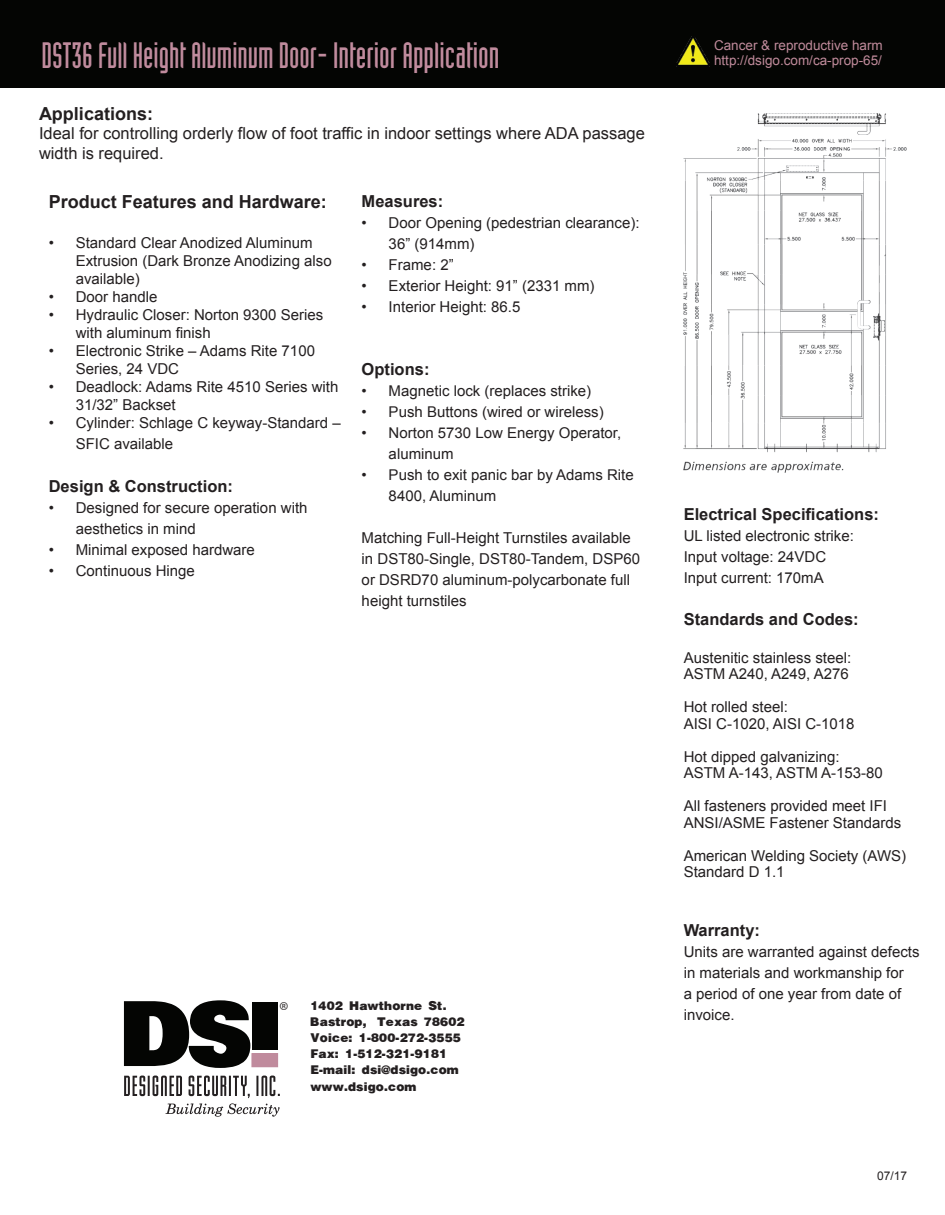
<style>
.page{position:relative;width:945px;height:1215px;background:#fff}
.page>*{position:absolute;margin:0;border:0;box-sizing:border-box;transform-origin:0 0}
.t1{font:36px "Industria LT Std Solid";color:#c08b9d}
.t2{font:700 18px "Arial";color:#231f20}
.t3{font:17.4px "Myriad";color:#231f20}
.t4{font:16.5px/19.8px "Arial";color:#231f20}
.t5{font:700 16.5px "Arial";color:#231f20}
.t6{font:15px/21px "Arial";color:#231f20}
.t7{font:14.85px/21px "Arial";color:#231f20}
.t8{font:900 13.5px/16.2px "Helvetica";color:#231f20}
.t9{font:13.5px/15px "Arial";color:#c08b9b}
.t10{font:12px "Arial";color:#231f20}
</style>
<div class="page">
<div style="left:0;top:0;width:945px;height:87px;background:#040503"></div>
<div style="left:252px;top:1054px;width:26px;height:13px;background:#c08b9d"></div>
<div style="left:252px;top:1053px;width:26px;height:14px;border:1px solid #c08b9d"></div>
<div style="left:252px;top:1002px;width:26px;height:47px;background:#040503"></div>
<svg style="left:124px;top:1000px;width:126px;height:68px"></svg>
<svg style="left:124px;top:1076px;width:156px;height:41px"></svg>
<img style="left:683px;top:113px;width:224px;height:360px">
<img style="left:677px;top:37px;width:32px;height:28px">
<h1 class="t1" style="left:41px;top:35px;width:460px">DST36 Full Height Aluminum Door- Interior Application</h1>
<p class="t2" style="left:39px;top:101px;width:116px">Applications:</p>
<p class="t4" style="left:39px;top:124px;width:607px">Ideal for controlling orderly flow of foot traffic in indoor settings where ADA passage width is required.</p>
<p class="t2" style="left:49px;top:190px;width:280px">Product Features and Hardware:</p>
<p class="t6" style="left:76px;top:234px;width:257px;line-height:18px;text-indent:-27px">• Standard Clear Anodized Aluminum<br>Extrusion (Dark Bronze Anodizing also available)</p>
<p class="t6" style="left:49px;top:286px;width:110px">• Door handle</p>
<p class="t6" style="left:76px;top:306px;width:249px;line-height:18px;text-indent:-27px">• Hydraulic Closer: Norton 9300 Series with aluminum finish</p>
<p class="t6" style="left:76px;top:342px;width:241px;line-height:18px;text-indent:-27px">• Electronic Strike – Adams Rite 7100<br>Series, 24 VDC</p>
<p class="t6" style="left:76px;top:378px;width:264px;line-height:18px;text-indent:-27px">• Deadlock: Adams Rite 4510 Series with<br>31/32” Backset</p>
<p class="t6" style="left:76px;top:412px;width:267px;line-height:21.6px;text-indent:-27px">• Cylinder: Schlage C keyway-Standard –<br>SFIC available</p>
<p class="t5" style="left:49px;top:475px;width:186px">Design &amp; Construction:</p>
<p class="t6" style="left:76px;top:497px;width:233px;text-indent:-27px">• Designed for secure operation with aesthetics in mind</p>
<p class="t6" style="left:49px;top:539px;width:208px">• Minimal exposed hardware</p>
<p class="t6" style="left:49px;top:560px;width:148px">• Continuous Hinge</p>
<p class="t5" style="left:362px;top:190px;width:83px">Measures:</p>
<p class="t6" style="left:389px;top:212px;width:252px;text-indent:-27px">• Door Opening (pedestrian clearance):<br>36” (914mm)</p>
<p class="t6" style="left:362px;top:254px;width:94px">• Frame: 2”</p>
<p class="t6" style="left:362px;top:275px;width:234px">• Exterior Height: 91” (2331 mm)</p>
<p class="t6" style="left:362px;top:296px;width:160px">• Interior Height: 86.5</p>
<p class="t5" style="left:362px;top:358px;width:69px">Options:</p>
<p class="t7" style="left:362px;top:380px;width:231px">• Magnetic lock (replaces strike)</p>
<p class="t7" style="left:362px;top:401px;width:244px">• Push Buttons (wired or wireless)</p>
<p class="t7" style="left:389px;top:422px;width:234px;text-indent:-27px">• Norton 5730 Low Energy Operator, aluminum</p>
<p class="t7" style="left:389px;top:464px;width:247px;text-indent:-27px">• Push to exit panic bar by Adams Rite<br>8400, Aluminum</p>
<p class="t6" style="left:362px;top:527px;width:280px">Matching Full-Height Turnstiles available in DST80-Single, DST80-Tandem, DSP60 or DSRD70 aluminum-polycarbonate full height turnstiles</p>
<p class="t3" style="left:280px;top:1000px;width:10px">®</p>
<p class="t8" style="left:310px;top:998px;width:156px">1402 Hawthorne St.<br>Bastrop, Texas 78602<br>Voice: 1-800-272-3555<br>Fax: 1-512-321-9181<br>E-mail: dsi@dsigo.com www.dsigo.com</p>
<p class="t9" style="left:714px;top:38px;width:170px">Cancer &amp; reproductive harm http://dsigo.com/ca-prop-65/</p>
<p class="t5" style="left:684px;top:503px;width:197px">Electrical Specifications:</p>
<p class="t6" style="left:684px;top:526px;width:172px">UL listed electronic strike:<br>Input voltage: 24VDC<br>Input current: 170mA</p>
<p class="t5" style="left:684px;top:608px;width:177px">Standards and Codes:</p>
<p class="t6" style="left:684px;top:649px;width:169px;line-height:16.5px">Austenitic stainless steel:<br>ASTM A240, A249, A276</p>
<p class="t6" style="left:684px;top:699px;width:172px;line-height:16.5px">Hot rolled steel:<br>AISI C-1020, AISI C-1018</p>
<p class="t6" style="left:684px;top:748px;width:201px;line-height:16.5px">Hot dipped galvanizing:<br>ASTM A-143, ASTM A-153-80</p>
<p class="t6" style="left:684px;top:798px;width:219px;line-height:16.5px">All fasteners provided meet IFI<br>ANSI/ASME Fastener Standards</p>
<p class="t6" style="left:684px;top:847px;width:224px;line-height:16.5px">American Welding Society (AWS)<br>Standard D 1.1</p>
<p class="t5" style="left:684px;top:919px;width:78px">Warranty:</p>
<p class="t6" style="left:684px;top:941px;width:237px">Units are warranted against defects in materials and workmanship for<br>a period of one year from date of invoice.</p>
<p class="t10" style="left:877px;top:1168px;width:32px">07/17</p>
</div>
